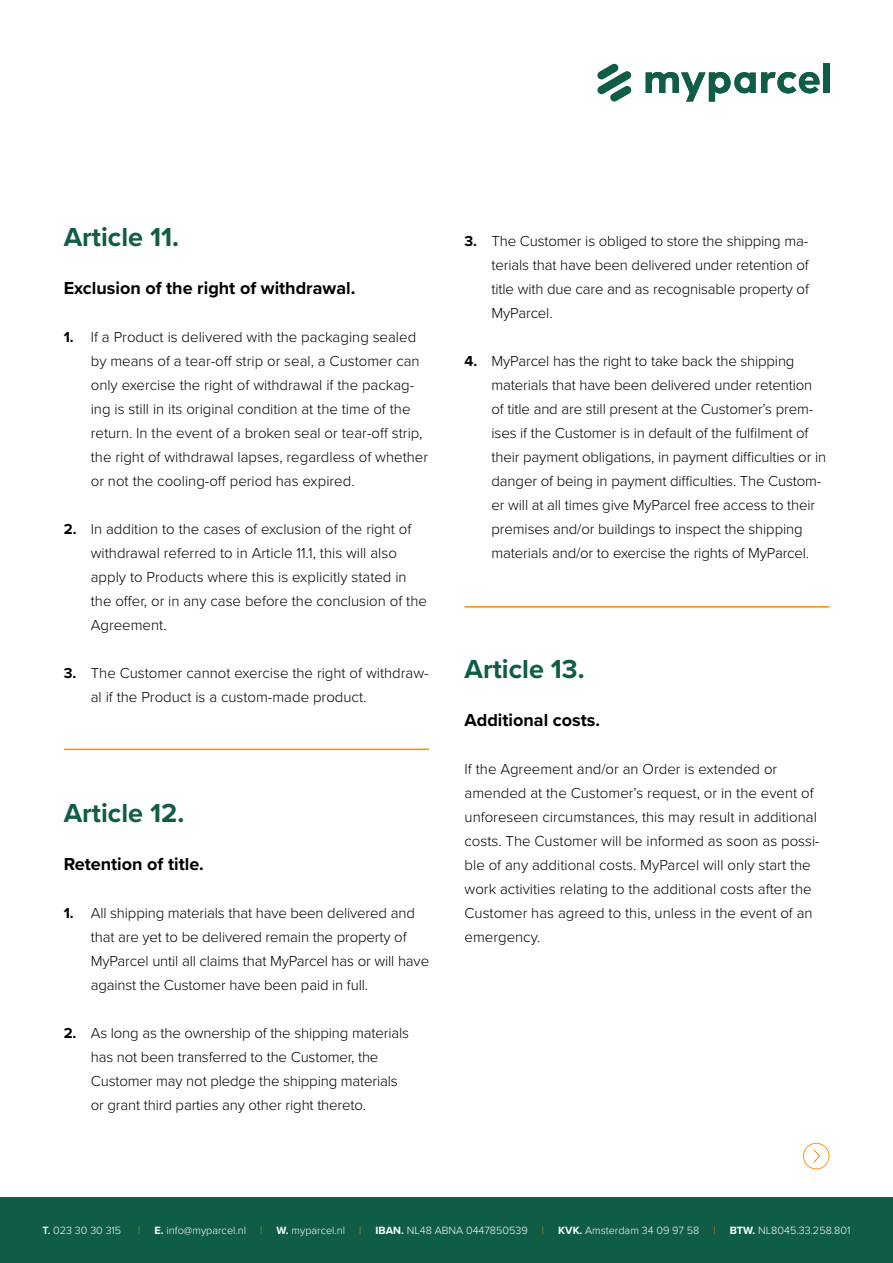
<style>
.page{position:relative;width:893px;height:1263px;background:#fff}
.page>*{position:absolute;margin:0;border:0;box-sizing:border-box;transform-origin:0 0}
.t1{font:700 27px "Proxima Nova";color:#0f5c47}
.t2{font:700 18px "Proxima Nova";color:#000}
.t3{font:300 15px/24px "Proxima Nova";color:#000}
.t4{font:300 10.95px "Proxima Nova";color:#fff}
.t5{font:300 10.95px "Proxima Nova";color:#ff8c00}
.s1{font-weight:700}
.s2{font-weight:600}
</style>
<div class="page">
<div style="left:0;top:1197px;width:893px;height:66px;background:#0f5c47"></div>
<svg style="left:597px;top:64px;width:35px;height:38px"></svg>
<div style="left:823px;top:64px;width:6px;height:29px;background:#105d47"></div>
<svg style="left:646px;top:72px;width:173px;height:30px"></svg>
<svg style="left:803px;top:1143px;width:26px;height:26px"></svg>
<hr style="left:64px;top:748px;width:365px;height:2px;background:#ff8c00">
<hr style="left:465px;top:606px;width:364px;height:1px;background:#ff8c00">
<h1 class="t1" style="left:64px;top:217px;width:117px">Article 11.</h1>
<p class="t2" style="left:64px;top:275px;width:293px">Exclusion of the right of withdrawal.</p>
<p class="t3" style="left:91px;top:324px;width:339px;text-indent:-27px"><span class="s1">1.</span> If a Product is delivered with the packaging sealed by means of a tear-off strip or seal, a Customer can only exercise the right of withdrawal if the packag&shy;ing is still in its original condition at the time of the return. In the event of a broken seal or tear-off strip, the right of withdrawal lapses, regardless of whether or not the cooling-off period has expired.</p>
<p class="t3" style="left:91px;top:516px;width:338px;text-indent:-27px"><span class="s1">2.</span> In addition to the cases of exclusion of the right of withdrawal referred to in Article 11.1, this will also apply to Products where this is explicitly stated in the offer, or in any case before the conclusion of the Agreement.</p>
<p class="t3" style="left:91px;top:660px;width:339px;text-indent:-27px"><span class="s1">3.</span> The Customer cannot exercise the right of withdraw&shy;al if the Product is a custom-made product.</p>
<h1 class="t1" style="left:64px;top:793px;width:122px">Article 12.</h1>
<p class="t2" style="left:64px;top:851px;width:142px">Retention of title.</p>
<p class="t3" style="left:91px;top:900px;width:340px;text-indent:-27px"><span class="s1">1.</span> All shipping materials that have been delivered and that are yet to be delivered remain the property of MyParcel until all claims that MyParcel has or will have against the Customer have been paid in full.</p>
<p class="t3" style="left:91px;top:1020px;width:320px;text-indent:-27px"><span class="s1">2.</span> As long as the ownership of the shipping materials has not been transferred to the Customer, the Customer may not pledge the shipping materials or grant third parties any other right thereto.</p>
<p class="t3" style="left:492px;top:228px;width:319px;text-align:justify;text-indent:-27px"><span class="s1">3.</span> The Customer is obliged to store the shipping ma&shy;terials that have been delivered under retention of title with due care and as recognisable property of MyParcel.</p>
<p class="t3" style="left:492px;top:348px;width:336px;text-indent:-27px"><span class="s1">4.</span> MyParcel has the right to take back the shipping materials that have been delivered under retention of title and are still present at the Customer’s prem&shy;ises if the Customer is in default of the fulfilment of their payment obligations, in payment difficulties or in danger of being in payment difficulties. The Custom&shy;er will at all times give MyParcel free access to their premises and/or buildings to inspect the shipping materials and/or to exercise the rights of MyParcel.</p>
<h1 class="t1" style="left:465px;top:649px;width:122px">Article 13.</h1>
<p class="t2" style="left:465px;top:707px;width:137px">Additional costs.</p>
<p class="t3" style="left:465px;top:756px;width:357px">If the Agreement and/or an Order is extended or amended at the Customer’s request, or in the event of unforeseen circumstances, this may result in additional costs. The Customer will be informed as soon as possi&shy;ble of any additional costs. MyParcel will only start the work activities relating to the additional costs after the Customer has agreed to this, unless in the event of an emergency.</p>
<p class="t4" style="left:43px;top:1222px;width:80px"><span class="s2">T.</span> 023 30 30 315</p>
<p class="t5" style="left:138px;top:1222px;width:4px">|</p>
<p class="t4" style="left:155px;top:1222px;width:93px"><span class="s1">E.</span> info@myparcel.nl</p>
<p class="t5" style="left:260px;top:1222px;width:4px">|</p>
<p class="t4" style="left:277px;top:1222px;width:70px"><span class="s1">W.</span> myparcel.nl</p>
<p class="t5" style="left:359px;top:1222px;width:4px">|</p>
<p class="t4" style="left:376px;top:1222px;width:154px"><span class="s1">IBAN.</span> NL48 ABNA 0447850539</p>
<p class="t5" style="left:542px;top:1222px;width:4px">|</p>
<p class="t4" style="left:558px;top:1222px;width:143px"><span class="s1">KVK.</span> Amsterdam 34 09 97 58</p>
<p class="t5" style="left:713px;top:1222px;width:4px">|</p>
<p class="t4" style="left:730px;top:1222px;width:122px"><span class="s1">BTW.</span> NL8045.33.258.801</p>
</div>
